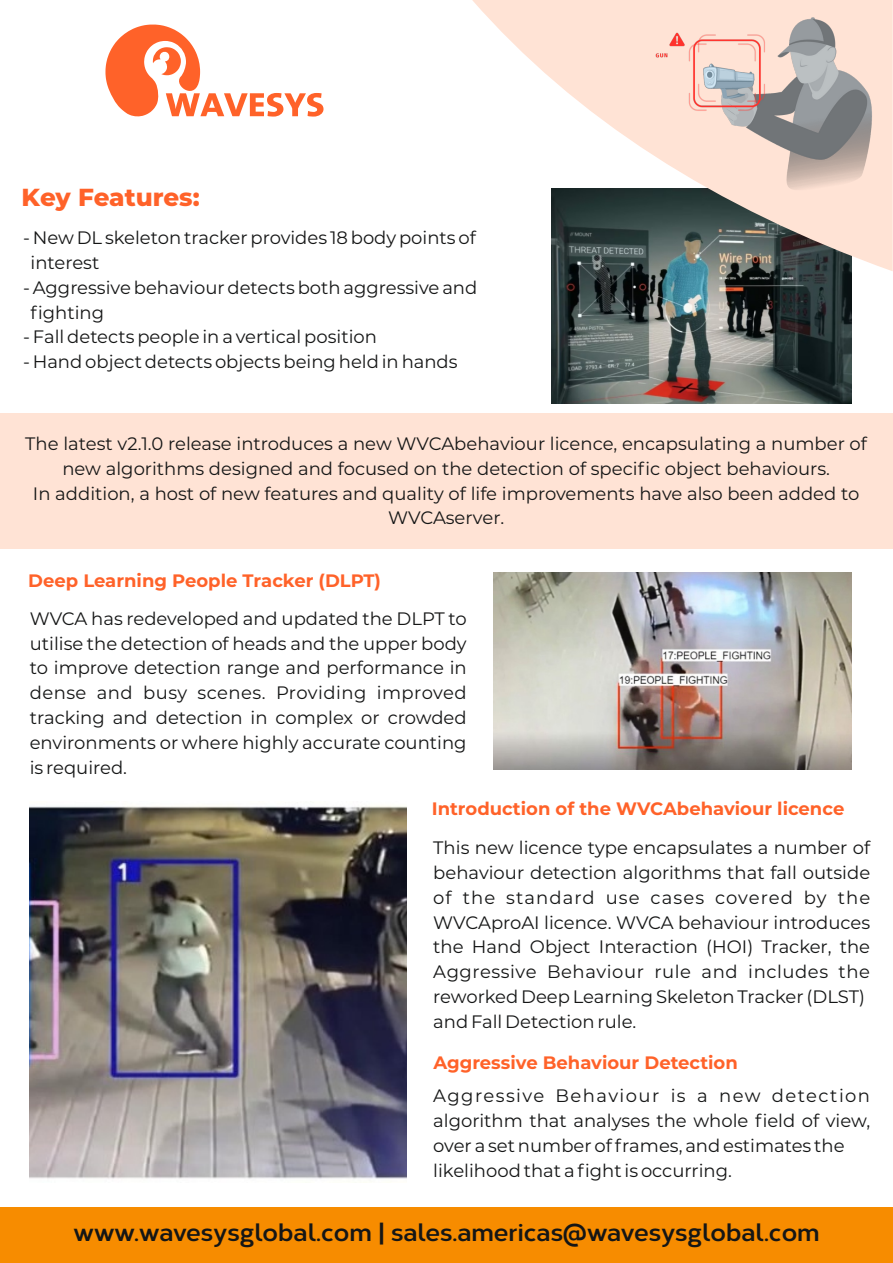
<style>
.page{position:relative;width:893px;height:1263px;background:#fff}
.page>*{position:absolute;margin:0;border:0;box-sizing:border-box;transform-origin:0 0}
.t1{font:800 24.6px "Montserrat";color:#ff6229}
.t2{font:700 24.45px "Corbert";color:#151616}
.t3{font:18px/24.8px "Montserrat";color:#151616}
.t4{font:700 18px "Montserrat";color:#ff6229}
</style>
<div class="page">
<div style="left:0;top:414px;width:893px;height:135px;background:#ffe3d5"></div>
<div style="left:0;top:1207px;width:893px;height:56px;background:#f78c00"></div>
<img style="left:552px;top:271px;width:299px;height:132px">
<img style="left:494px;top:573px;width:357px;height:196px">
<img style="left:30px;top:806px;width:376px;height:373px">
<svg style="left:105px;top:24px;width:218px;height:93px"></svg>
<svg style="left:472px;top:0;width:421px;height:271px"></svg>
<img style="left:630px;top:17px;width:246px;height:175px">
<h1 class="t1" style="left:22px;top:182px;width:180px">Key Features:</h1>
<p class="t3" style="left:31px;top:225px;width:447px;text-indent:-8px">- New DL skeleton tracker provides 18 body points of interest</p>
<p class="t3" style="left:23px;top:275px;width:456px">- Aggressive behaviour detects both aggressive and</p>
<p class="t3" style="left:31px;top:300px;width:75px">fighting</p>
<p class="t3" style="left:23px;top:325px;width:355px">- Fall detects people in a vertical position</p>
<p class="t3" style="left:23px;top:349px;width:436px">- Hand object detects objects being held in hands</p>
<p class="t3" style="left:25px;top:431px;width:843px;text-align:center">The latest v2.1.0 release introduces a new WVCAbehaviour licence, encapsulating a number of new algorithms designed and focused on the detection of specific object behaviours.<br>In addition, a host of new features and quality of life improvements have also been added to</p>
<p class="t3" style="left:388px;top:506px;width:117px">WVCAserver.</p>
<p class="t4" style="left:28px;top:570px;width:354px">Deep Learning People Tracker (DLPT)</p>
<p class="t3" style="left:30px;top:606px;width:438px;text-align:justify">WVCA has redeveloped and updated the DLPT to utilise the detection of heads and the upper body to improve detection range and performance in dense and busy scenes. Providing improved tracking and detection in complex or crowded environments or where highly accurate counting is required.</p>
<p class="t4" style="left:432px;top:798px;width:414px">Introduction of the WVCAbehaviour licence</p>
<p class="t3" style="left:433px;top:835px;width:438px">This new licence type encapsulates a number of behaviour detection algorithms that fall outside of the standard use cases covered by the WVCAproAI licence. WVCA behaviour introduces the Hand Object Interaction (HOI) Tracker, the Aggressive Behaviour rule and includes the reworked Deep Learning Skeleton Tracker (DLST) and Fall Detection rule.</p>
<p class="t4" style="left:433px;top:1051px;width:306px">Aggressive Behaviour Detection</p>
<p class="t3" style="left:433px;top:1083px;width:438px;text-align:justify">Aggressive Behaviour is a new detection algorithm that analyses the whole field of view, over a set number of frames, and estimates the</p>
<p class="t3" style="left:433px;top:1158px;width:300px">likelihood that a fight is occurring.</p>
<h2 class="t2" style="left:74px;top:1223px;width:748px">www.wavesysglobal.com | sales.americas@wavesysglobal.com</h2>
</div>
